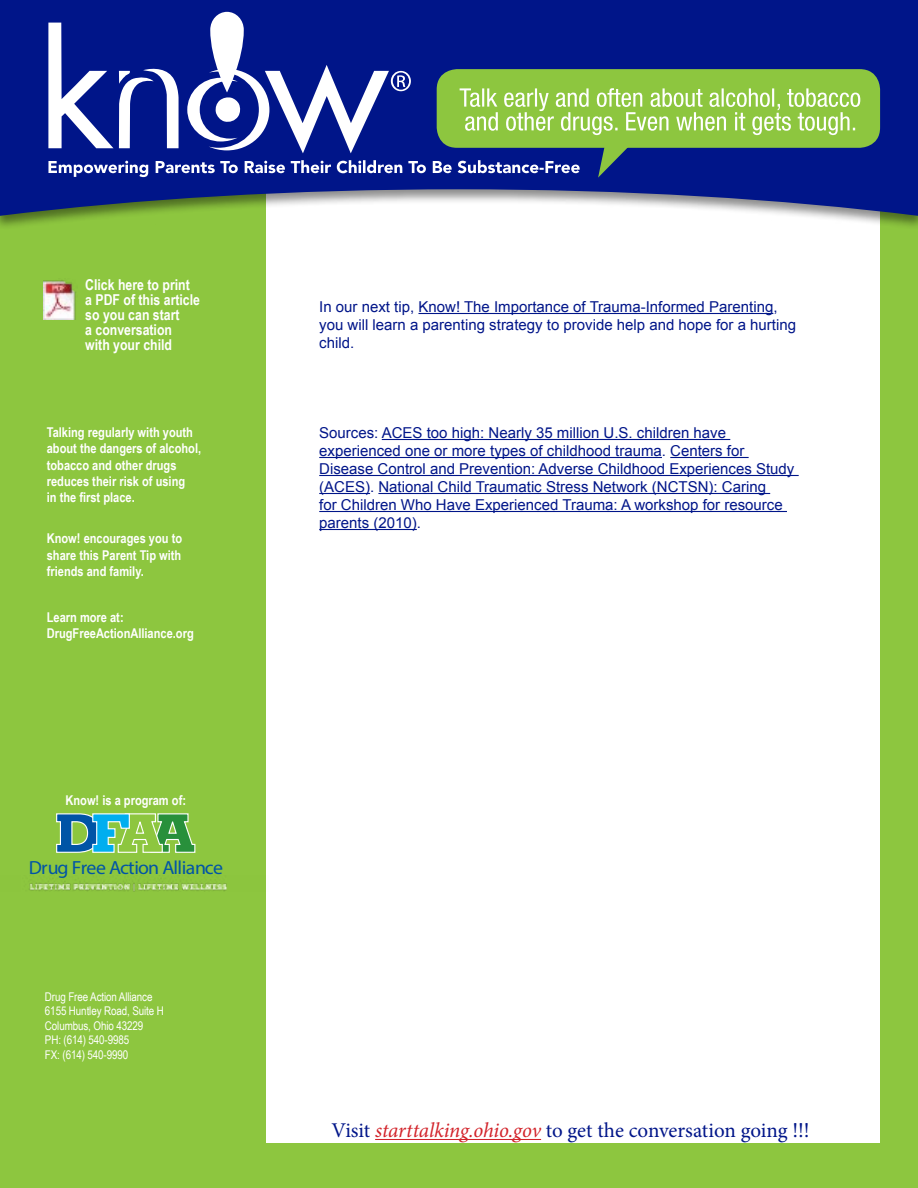
<style>
.page{position:relative;width:918px;height:1188px;background:#fff}
.page>*{position:absolute;margin:0;border:0;box-sizing:border-box;transform-origin:0 0}
.t1{font:21px "Minion Pro";letter-spacing:-.005em;color:#001589}
.t2{font:19.05px "Museo Slab 300";letter-spacing:-.035em;color:#0054a6;scale:1.04 1}
.t3{font:15px/18px "Arial";color:#001589}
.t4{font:700 15px/15px "Arial Narrow";color:#fff}
.t5{font:700 13.5px/16.2px "Arial Narrow";color:#fff}
.t6{font:12px/14.4px "Arial Narrow";letter-spacing:-.01em;color:#fff}
.s1{font-style:italic;color:#d2232a}
</style>
<div class="page">
<div style="left:258px;top:116px;width:660px;height:1072px;background:#8dc63f"></div>
<div style="left:266px;top:153px;width:614px;height:990px;background:#fff"></div>
<div style="left:0;top:116px;width:262px;height:1072px;background:#8dc63f"></div>
<div style="left:0;top:0;width:918px;height:230px;background:#000;opacity:.45"></div>
<svg style="left:0;top:0;width:918px;height:216px;background:#344695"></svg>
<div style="left:437px;top:69px;width:443px;height:79px;background:#8dc63f;border-radius:20px"></div>
<svg style="left:48px;top:12px;width:812px;height:166px"></svg>
<hr style="left:418px;top:313px;width:355px;height:1px;background:#001589">
<hr style="left:382px;top:439px;width:348px;height:1px;background:#001589">
<hr style="left:319px;top:457px;width:343px;height:1px;background:#001589">
<hr style="left:670px;top:457px;width:79px;height:1px;background:#001589">
<hr style="left:319px;top:475px;width:480px;height:1px;background:#001589">
<hr style="left:319px;top:493px;width:51px;height:1px;background:#001589">
<hr style="left:378px;top:493px;width:392px;height:1px;background:#001589">
<hr style="left:319px;top:511px;width:468px;height:1px;background:#001589">
<hr style="left:319px;top:529px;width:98px;height:1px;background:#001589">
<svg style="left:56px;top:813px;width:140px;height:40px"></svg>
<img style="left:29px;top:875px;width:198px;height:16px">
<img style="left:44px;top:280px;width:32px;height:40px">
<hr style="left:375px;top:1139px;width:166px;height:1px;background:#d2232a">
<p class="t4" style="left:85px;top:277px;width:116px">Click here to print a PDF of this article so you can start<br>a conversation with your child</p>
<p class="t5" style="left:47px;top:424px;width:156px">Talking regularly with youth about the dangers of alcohol, tobacco and other drugs reduces their risk of using<br>in the first place.</p>
<p class="t5" style="left:47px;top:530px;width:137px;text-align:justify">Know! encourages you to share this Parent Tip with friends and family.</p>
<p class="t5" style="left:47px;top:608px;width:149px">Learn more at:<br>DrugFreeActionAlliance.org</p>
<p class="t5" style="left:65px;top:791px;width:122px">Know! is a program of:</p>
<p class="t2" style="left:29px;top:856px;width:188px">Drug Free Action Alliance</p>
<p class="t6" style="left:45px;top:989px;width:120px">Drug Free Action Alliance<br>6155 Huntley Road, Suite H<br>Columbus, Ohio 43229<br>PH: (614) 540-9985<br>FX: (614) 540-9990</p>
<p class="t3" style="left:319px;top:298px;width:478px">In our next tip, Know! The Importance of Trauma-Informed Parenting, you will learn a parenting strategy to provide help and hope for a hurting child.</p>
<p class="t3" style="left:319px;top:424px;width:477px">Sources: ACES too high: Nearly 35 million U.S. children have experienced one or more types of childhood trauma. Centers for Disease Control and Prevention: Adverse Childhood Experiences Study (ACES). National Child Traumatic Stress Network (NCTSN): Caring<br>for Children Who Have Experienced Trauma: A workshop for resource parents (2010).</p>
<h1 class="t1" style="left:332px;top:1117px;width:480px">Visit <span class="s1">starttalking.ohio.gov</span> to get the conversation going !!!</h1>
</div>
